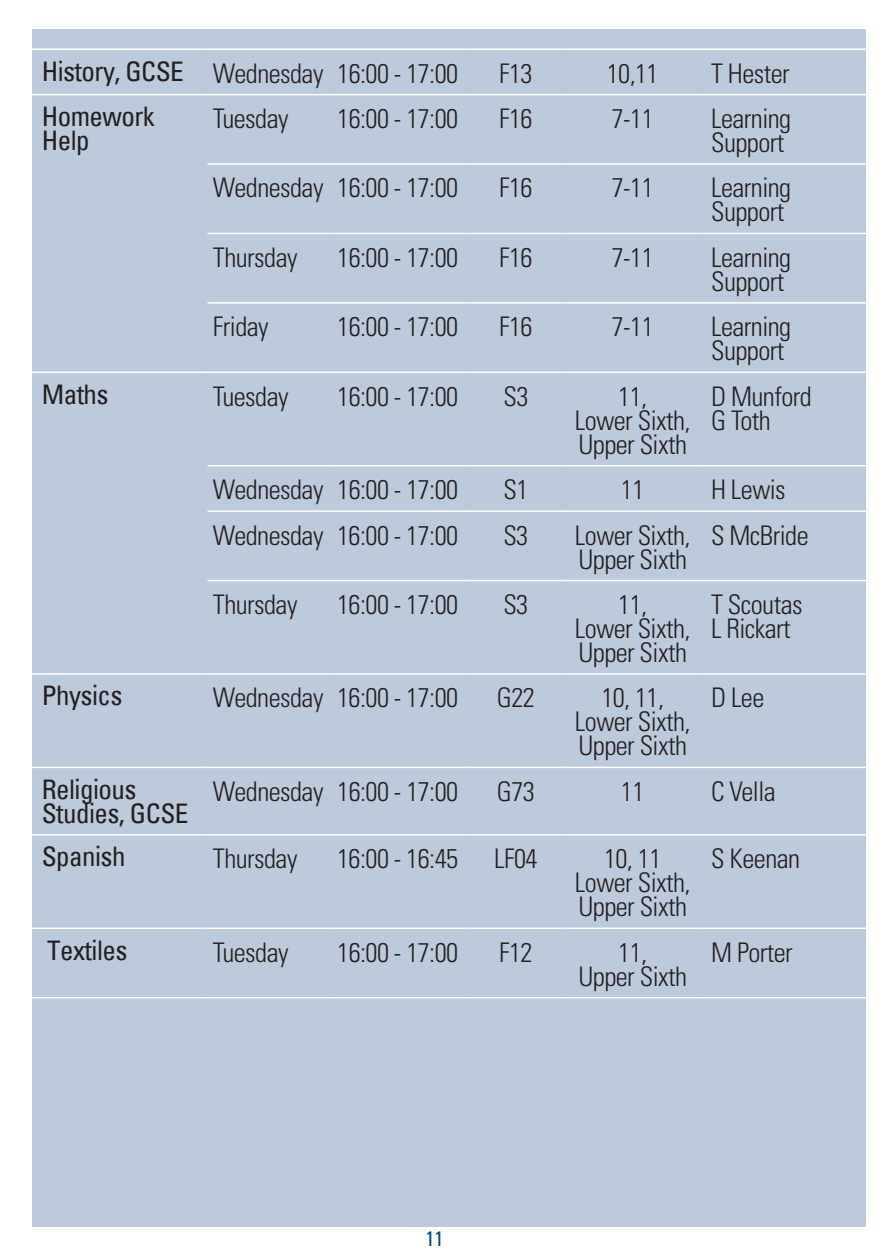
<style>
.page{position:relative;width:893px;height:1259px;background:#fff}
.page>*{position:absolute;margin:0;border:0;box-sizing:border-box;transform-origin:0 0}
.t1{font:300 condensed 27px/24px "Univers";letter-spacing:-.02em;color:#231f20}
.t2{font:condensed 27px/24px "Univers";letter-spacing:-.02em;color:#231f20}
.t3{font:condensed 20.7px "Univers";color:#02537c}
.s1{font-weight:400}
</style>
<div class="page">
<div style="left:32px;top:29px;width:833px;height:1197px;background:#bdcadb"></div>
<hr style="left:30px;top:48px;width:177px;height:2px;background:#fff">
<hr style="left:207px;top:48px;width:123px;height:2px;background:#fff">
<hr style="left:330px;top:48px;width:135px;height:2px;background:#fff">
<hr style="left:465px;top:48px;width:101px;height:2px;background:#fff">
<hr style="left:566px;top:48px;width:133px;height:2px;background:#fff">
<hr style="left:699px;top:48px;width:178px;height:2px;background:#fff">
<hr style="left:30px;top:94px;width:177px;height:1px;background:#fff">
<hr style="left:207px;top:94px;width:123px;height:1px;background:#fff">
<hr style="left:330px;top:94px;width:135px;height:1px;background:#fff">
<hr style="left:465px;top:94px;width:101px;height:1px;background:#fff">
<hr style="left:566px;top:94px;width:133px;height:1px;background:#fff">
<hr style="left:699px;top:94px;width:178px;height:1px;background:#fff">
<hr style="left:207px;top:163px;width:123px;height:2px;background:#fff">
<hr style="left:330px;top:163px;width:135px;height:2px;background:#fff">
<hr style="left:465px;top:163px;width:101px;height:2px;background:#fff">
<hr style="left:566px;top:163px;width:133px;height:2px;background:#fff">
<hr style="left:699px;top:163px;width:178px;height:2px;background:#fff">
<hr style="left:207px;top:233px;width:123px;height:1px;background:#fff">
<hr style="left:330px;top:233px;width:135px;height:1px;background:#fff">
<hr style="left:465px;top:233px;width:101px;height:1px;background:#fff">
<hr style="left:566px;top:233px;width:133px;height:1px;background:#fff">
<hr style="left:699px;top:233px;width:178px;height:1px;background:#fff">
<hr style="left:207px;top:302px;width:123px;height:2px;background:#fff">
<hr style="left:330px;top:302px;width:135px;height:2px;background:#fff">
<hr style="left:465px;top:302px;width:101px;height:2px;background:#fff">
<hr style="left:566px;top:302px;width:133px;height:2px;background:#fff">
<hr style="left:699px;top:302px;width:178px;height:2px;background:#fff">
<hr style="left:30px;top:371px;width:177px;height:2px;background:#fff">
<hr style="left:207px;top:371px;width:123px;height:2px;background:#fff">
<hr style="left:330px;top:371px;width:135px;height:2px;background:#fff">
<hr style="left:465px;top:371px;width:101px;height:2px;background:#fff">
<hr style="left:566px;top:371px;width:133px;height:2px;background:#fff">
<hr style="left:699px;top:371px;width:178px;height:2px;background:#fff">
<hr style="left:207px;top:465px;width:123px;height:1px;background:#fff">
<hr style="left:330px;top:465px;width:135px;height:1px;background:#fff">
<hr style="left:465px;top:465px;width:101px;height:1px;background:#fff">
<hr style="left:566px;top:465px;width:133px;height:1px;background:#fff">
<hr style="left:699px;top:465px;width:178px;height:1px;background:#fff">
<hr style="left:207px;top:510px;width:123px;height:2px;background:#fff">
<hr style="left:330px;top:510px;width:135px;height:2px;background:#fff">
<hr style="left:465px;top:510px;width:101px;height:2px;background:#fff">
<hr style="left:566px;top:510px;width:133px;height:2px;background:#fff">
<hr style="left:699px;top:510px;width:178px;height:2px;background:#fff">
<hr style="left:207px;top:580px;width:123px;height:1px;background:#fff">
<hr style="left:330px;top:580px;width:135px;height:1px;background:#fff">
<hr style="left:465px;top:580px;width:101px;height:1px;background:#fff">
<hr style="left:566px;top:580px;width:133px;height:1px;background:#fff">
<hr style="left:699px;top:580px;width:178px;height:1px;background:#fff">
<hr style="left:30px;top:673px;width:177px;height:1px;background:#fff">
<hr style="left:207px;top:673px;width:123px;height:1px;background:#fff">
<hr style="left:330px;top:673px;width:135px;height:1px;background:#fff">
<hr style="left:465px;top:673px;width:101px;height:1px;background:#fff">
<hr style="left:566px;top:673px;width:133px;height:1px;background:#fff">
<hr style="left:699px;top:673px;width:178px;height:1px;background:#fff">
<hr style="left:30px;top:766px;width:177px;height:2px;background:#fff">
<hr style="left:207px;top:766px;width:123px;height:2px;background:#fff">
<hr style="left:330px;top:766px;width:135px;height:2px;background:#fff">
<hr style="left:465px;top:766px;width:101px;height:2px;background:#fff">
<hr style="left:566px;top:766px;width:133px;height:2px;background:#fff">
<hr style="left:699px;top:766px;width:178px;height:2px;background:#fff">
<hr style="left:30px;top:834px;width:177px;height:1px;background:#fff">
<hr style="left:207px;top:834px;width:123px;height:1px;background:#fff">
<hr style="left:330px;top:834px;width:135px;height:1px;background:#fff">
<hr style="left:465px;top:834px;width:101px;height:1px;background:#fff">
<hr style="left:566px;top:834px;width:133px;height:1px;background:#fff">
<hr style="left:699px;top:834px;width:178px;height:1px;background:#fff">
<hr style="left:30px;top:927px;width:177px;height:2px;background:#fff">
<hr style="left:207px;top:927px;width:123px;height:2px;background:#fff">
<hr style="left:330px;top:927px;width:135px;height:2px;background:#fff">
<hr style="left:465px;top:927px;width:101px;height:2px;background:#fff">
<hr style="left:566px;top:927px;width:133px;height:2px;background:#fff">
<hr style="left:699px;top:927px;width:178px;height:2px;background:#fff">
<hr style="left:30px;top:997px;width:177px;height:1px;background:#fff">
<hr style="left:207px;top:997px;width:123px;height:1px;background:#fff">
<hr style="left:330px;top:997px;width:135px;height:1px;background:#fff">
<hr style="left:465px;top:997px;width:101px;height:1px;background:#fff">
<hr style="left:566px;top:997px;width:133px;height:1px;background:#fff">
<hr style="left:699px;top:997px;width:178px;height:1px;background:#fff">
<p class="t1" style="left:42px;top:61px;width:418px"><span class="s1">History, GCSE</span> Wednesday 16:00 - 17:00</p>
<p class="t1" style="left:499px;top:61px;width:35px">F13</p>
<p class="t1" style="left:607px;top:61px;width:53px">10,11</p>
<p class="t1" style="left:711px;top:61px;width:80px">T Hester</p>
<p class="t2" style="left:42px;top:104px;width:115px">Homework<br>Help</p>
<p class="t1" style="left:213px;top:107px;width:77px">Tuesday</p>
<p class="t1" style="left:337px;top:107px;width:122px">16:00 - 17:00</p>
<p class="t1" style="left:499px;top:107px;width:35px">F16</p>
<p class="t1" style="left:612px;top:107px;width:43px">7-11</p>
<p class="t1" style="left:711px;top:107px;width:82px">Learning<br>Support</p>
<p class="t1" style="left:213px;top:176px;width:247px">Wednesday 16:00 - 17:00</p>
<p class="t1" style="left:499px;top:176px;width:35px">F16</p>
<p class="t1" style="left:612px;top:176px;width:43px">7-11</p>
<p class="t1" style="left:711px;top:176px;width:82px">Learning<br>Support</p>
<p class="t1" style="left:213px;top:245px;width:86px">Thursday</p>
<p class="t1" style="left:337px;top:245px;width:122px">16:00 - 17:00</p>
<p class="t1" style="left:499px;top:245px;width:35px">F16</p>
<p class="t1" style="left:612px;top:245px;width:43px">7-11</p>
<p class="t1" style="left:711px;top:245px;width:82px">Learning<br>Support</p>
<p class="t1" style="left:213px;top:315px;width:57px">Friday</p>
<p class="t1" style="left:337px;top:315px;width:122px">16:00 - 17:00</p>
<p class="t1" style="left:499px;top:315px;width:35px">F16</p>
<p class="t1" style="left:612px;top:315px;width:43px">7-11</p>
<p class="t1" style="left:711px;top:315px;width:82px">Learning<br>Support</p>
<p class="t2" style="left:42px;top:382px;width:68px">Maths</p>
<p class="t1" style="left:213px;top:384px;width:77px">Tuesday</p>
<p class="t1" style="left:337px;top:384px;width:122px">16:00 - 17:00</p>
<p class="t1" style="left:503px;top:384px;width:26px">S3</p>
<p class="t1" style="left:575px;top:384px;width:117px;text-align:center">11,<br>Lower Sixth,<br>Upper Sixth</p>
<p class="t1" style="left:711px;top:384px;width:102px">D Munford<br>G Toth</p>
<p class="t1" style="left:213px;top:477px;width:247px">Wednesday 16:00 - 17:00</p>
<p class="t1" style="left:503px;top:477px;width:26px">S1</p>
<p class="t1" style="left:621px;top:477px;width:25px">11</p>
<p class="t1" style="left:711px;top:477px;width:76px">H Lewis</p>
<p class="t1" style="left:213px;top:523px;width:247px">Wednesday 16:00 - 17:00</p>
<p class="t1" style="left:503px;top:523px;width:26px">S3</p>
<p class="t1" style="left:575px;top:523px;width:117px">Lower Sixth,<br>Upper Sixth</p>
<p class="t1" style="left:711px;top:523px;width:99px">S McBride</p>
<p class="t1" style="left:213px;top:592px;width:86px">Thursday</p>
<p class="t1" style="left:337px;top:592px;width:122px">16:00 - 17:00</p>
<p class="t1" style="left:503px;top:592px;width:26px">S3</p>
<p class="t1" style="left:575px;top:592px;width:117px;text-align:center">11,<br>Lower Sixth,<br>Upper Sixth</p>
<p class="t1" style="left:711px;top:592px;width:93px">T Scoutas<br>L Rickart</p>
<p class="t2" style="left:42px;top:683px;width:82px">Physics</p>
<p class="t1" style="left:213px;top:686px;width:247px">Wednesday 16:00 - 17:00</p>
<p class="t1" style="left:497px;top:686px;width:39px">G22</p>
<p class="t1" style="left:575px;top:686px;width:117px;text-align:center">10, 11,<br>Lower Sixth,<br>Upper Sixth</p>
<p class="t1" style="left:711px;top:686px;width:55px">D Lee</p>
<p class="t2" style="left:42px;top:777px;width:148px">Religious<br>Studies, GCSE</p>
<p class="t1" style="left:213px;top:779px;width:247px">Wednesday 16:00 - 17:00</p>
<p class="t1" style="left:497px;top:779px;width:39px">G73</p>
<p class="t1" style="left:621px;top:779px;width:25px">11</p>
<p class="t1" style="left:711px;top:779px;width:66px">C Vella</p>
<p class="t2" style="left:42px;top:844px;width:85px">Spanish</p>
<p class="t1" style="left:213px;top:847px;width:86px">Thursday</p>
<p class="t1" style="left:337px;top:847px;width:122px">16:00 - 16:45</p>
<p class="t1" style="left:494px;top:847px;width:45px">LF04</p>
<p class="t1" style="left:575px;top:847px;width:117px;text-align:center">10, 11<br>Lower Sixth,<br>Upper Sixth</p>
<p class="t1" style="left:711px;top:847px;width:91px">S Keenan</p>
<p class="t2" style="left:47px;top:937px;width:82px">Textiles</p>
<p class="t1" style="left:213px;top:940px;width:77px">Tuesday</p>
<p class="t1" style="left:337px;top:940px;width:122px">16:00 - 17:00</p>
<p class="t1" style="left:499px;top:940px;width:35px">F12</p>
<p class="t1" style="left:578px;top:940px;width:110px;text-align:center">11,<br>Upper Sixth</p>
<p class="t1" style="left:711px;top:940px;width:83px">M Porter</p>
<p class="t3" style="left:425px;top:1225px;width:20px">11</p>
</div>
